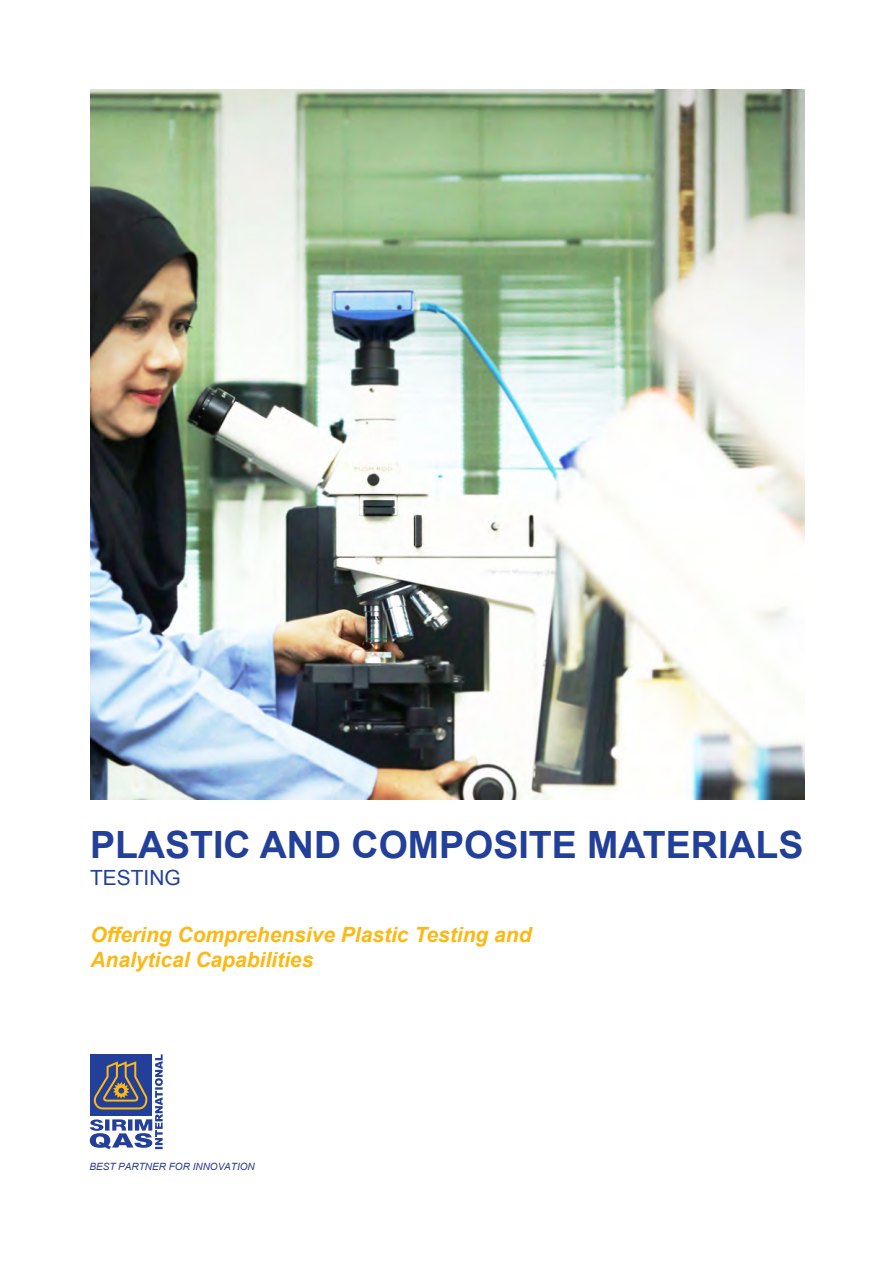
<style>
.page{position:relative;width:893px;height:1263px;background:#fff}
.page>*{position:absolute;margin:0;border:0;box-sizing:border-box;transform-origin:0 0}
.t1{font:700 37.5px "Arial";color:#223f99}
.t2{font:italic 700 21px/25.2px "Arial";color:#fcb814}
.t3{font:20.85px "Arial";color:#223f99}
.t4{font:italic 10.05px "Arial";color:#2b3990}
</style>
<div class="page">
<svg style="left:90px;top:1054px;width:73px;height:95px"></svg>
<img style="left:91px;top:90px;width:713px;height:709px">
<hr style="left:163px;top:1209px;width:69px;height:1px;background:#070e14">
<hr style="left:804px;top:767px;width:69px;height:1px;background:#070e14">
<hr style="left:22px;top:589px;width:69px;height:1px;background:#070e14">
<hr style="left:206px;top:58px;width:68px;height:1px;background:#070e14">
<h1 class="t1" style="left:90px;top:820px;width:715px">PLASTIC AND COMPOSITE MATERIALS</h1>
<p class="t3" style="left:90px;top:864px;width:92px">TESTING</p>
<p class="t2" style="left:90px;top:923px;width:443px">Offering Comprehensive Plastic Testing and<br>Analytical Capabilities</p>
<p class="t4" style="left:89px;top:1160px;width:167px">BEST PARTNER FOR INNOVATION</p>
</div>
